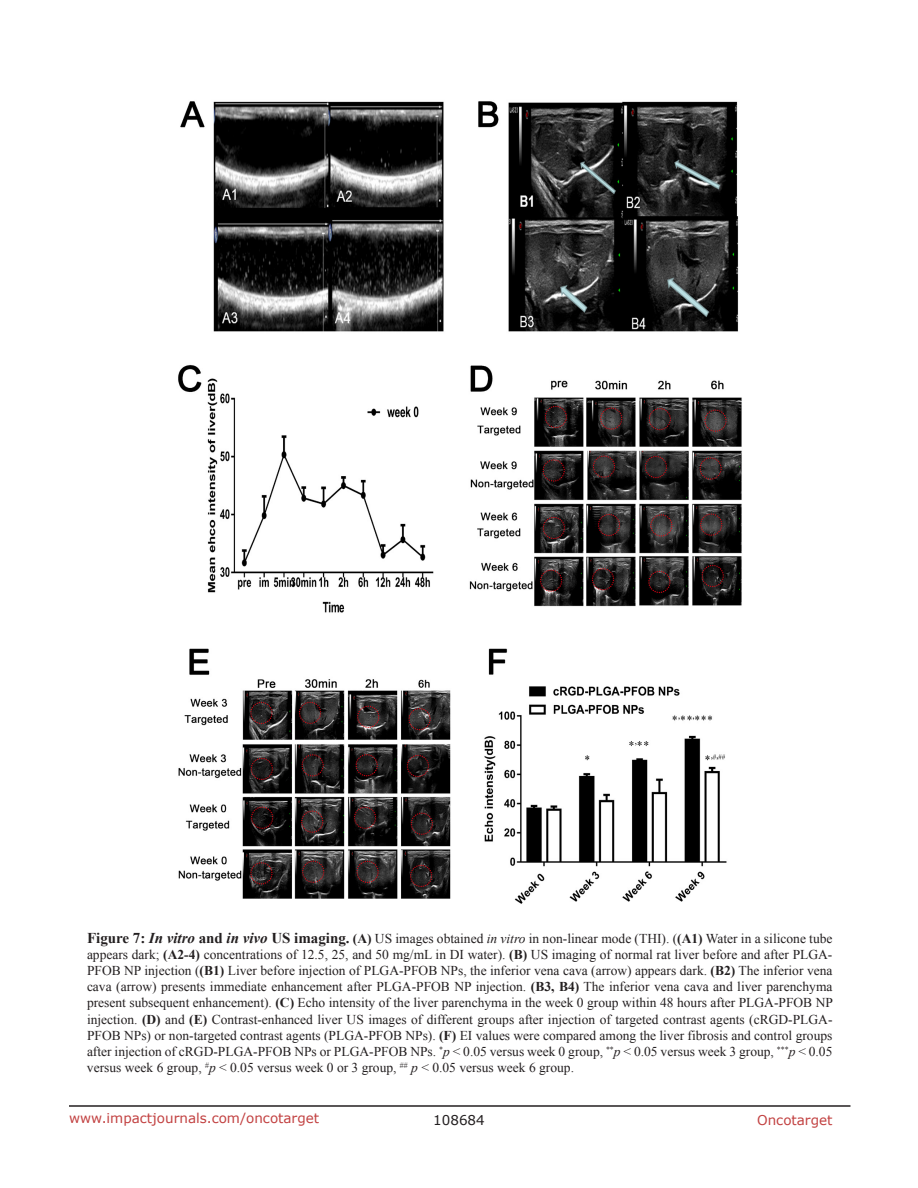
<style>
.page{position:relative;width:918px;height:1188px;background:#fff}
.page>*{position:absolute;margin:0;border:0;box-sizing:border-box;transform-origin:0 0}
.figuretext{font:13.5px/16.2px "Times New Roman";color:#231f20;text-align:justify}
.t1{font:13.5px "Verdana";color:#c24141}
.t2{font:13.5px "Verdana";color:#231f20}
.s1{font-weight:700;font-size:15px}
.s2{font-weight:700;font-style:italic;font-size:15px}
.s3{font-weight:700}
.s4{font-style:italic}
</style>
<div class="page">
<hr style="left:69px;top:1105px;width:781px;height:2px;background:#231f20">
<img style="left:178px;top:101px;width:564px;height:803px">
<p class="figuretext" style="left:87px;top:930px;width:747px"><span class="s1">Figure 7:</span> <span class="s2">In vitro</span> <span class="s1">and</span> <span class="s2">in vivo</span> <span class="s1">US imaging.</span> <span class="s3">(A)</span> US images obtained <span class="s4">in vitro</span> in non-linear mode (THI). (<span class="s3">(A1)</span> Water in a silicone tube appears dark; <span class="s3">(A2-4)</span> concentrations of 12.5, 25, and 50 mg/mL in DI water). <span class="s3">(B)</span> US imaging of normal rat liver before and after PLGA-PFOB NP injection (<span class="s3">(B1)</span> Liver before injection of PLGA-PFOB NPs, the inferior vena cava (arrow) appears dark. <span class="s3">(B2)</span> The inferior vena cava (arrow) presents immediate enhancement after PLGA-PFOB NP injection. <span class="s3">(B3, B4)</span> The inferior vena cava and liver parenchyma present subsequent enhancement). <span class="s3">(C)</span> Echo intensity of the liver parenchyma in the week 0 group within 48 hours after PLGA-PFOB NP injection. <span class="s3">(D)</span> and <span class="s3">(E)</span> Contrast-enhanced liver US images of different groups after injection of targeted contrast agents (cRGD-PLGA-PFOB NPs) or non-targeted contrast agents (PLGA-PFOB NPs). <span class="s3">(F)</span> EI values were compared among the liver fibrosis and control groups after injection of cRGD-PLGA-PFOB NPs or PLGA-PFOB NPs. <sup>*</sup><span class="s4">p</span> &lt; 0.05 versus week 0 group, <sup>**</sup><span class="s4">p</span> &lt; 0.05 versus week 3 group, <sup>***</sup><span class="s4">p</span> &lt; 0.05 versus week 6 group, <sup>#</sup><span class="s4">p</span> &lt; 0.05 versus week 0 or 3 group, <sup>##</sup> <span class="s4">p</span> &lt; 0.05 versus week 6 group.</p>
<p class="t1" style="left:69px;top:1109px;width:252px">www.impactjournals.com/oncotarget</p>
<p class="t2" style="left:433px;top:1111px;width:53px">108684</p>
<p class="t1" style="left:757px;top:1111px;width:77px">Oncotarget</p>
</div>
